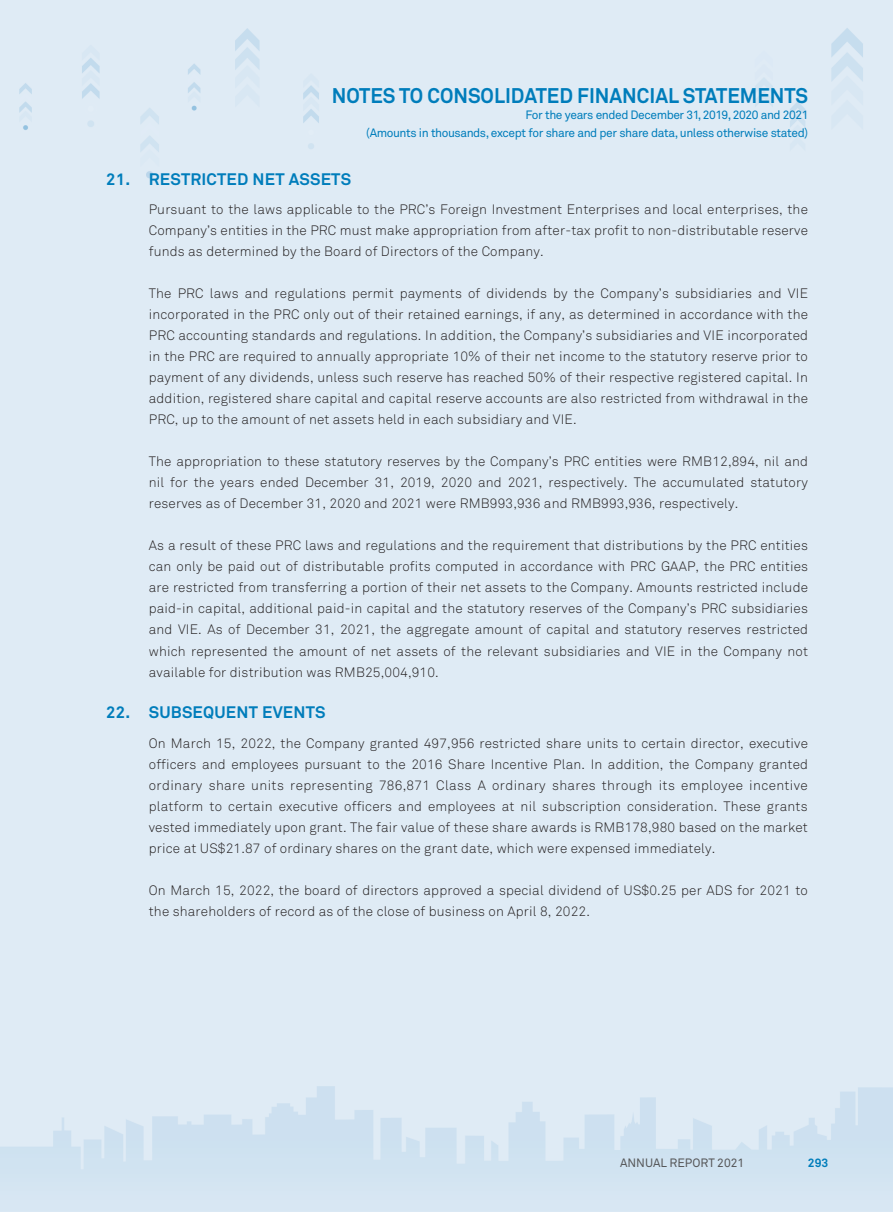
<style>
.page{position:relative;width:893px;height:1212px;background:#fff}
.page>*{position:absolute;margin:0;border:0;box-sizing:border-box;transform-origin:0 0}
.t1{font:700 21px "Akkurat Pro";color:#007dbb;scale:.95 1}
.t2{font:700 16.5px "Akkurat Pro";letter-spacing:.01em;color:#007dbb}
.t3{font:13.5px/21px "Akkurat Light Pro";letter-spacing:.01em;color:#231f20;text-align:justify}
.t4{font:12px/18px "Akkurat Pro";letter-spacing:-.035em;color:#007dbb;text-align:right}
.t5{font:12px "Akkurat Pro";color:#57585a}
.t6{font:700 12px "Akkurat Pro";color:#007dbb}
</style>
<div class="page">
<hr style="left:0;top:0;width:1px;height:1212px;background:#eaf1f8">
<h1 class="t1" style="left:332px;top:83px;width:503px">NOTES TO CONSOLIDATED FINANCIAL STATEMENTS</h1>
<p class="t4" style="left:366px;top:106px;width:444px">For the years ended December 31, 2019, 2020 and 2021<br>(Amounts in thousands, except for share and per share data, unless otherwise stated)</p>
<p class="t2" style="left:106px;top:169px;width:246px">21. RESTRICTED NET ASSETS</p>
<p class="t3" style="left:149px;top:199px;width:661px">Pursuant to the laws applicable to the PRC’s Foreign Investment Enterprises and local enterprises, the Company’s entities in the PRC must make appropriation from after-tax profit to non-distributable reserve funds as determined by the Board of Directors of the Company.</p>
<p class="t3" style="left:149px;top:283px;width:661px">The PRC laws and regulations permit payments of dividends by the Company’s subsidiaries and VIE incorporated in the PRC only out of their retained earnings, if any, as determined in accordance with the PRC accounting standards and regulations. In addition, the Company’s subsidiaries and VIE incorporated in the PRC are required to annually appropriate 10% of their net income to the statutory reserve prior to payment of any dividends, unless such reserve has reached 50% of their respective registered capital. In addition, registered share capital and capital reserve accounts are also restricted from withdrawal in the PRC, up to the amount of net assets held in each subsidiary and VIE.</p>
<p class="t3" style="left:149px;top:451px;width:661px">The appropriation to these statutory reserves by the Company’s PRC entities were RMB12,894, nil and nil for the years ended December 31, 2019, 2020 and 2021, respectively. The accumulated statutory reserves as of December 31, 2020 and 2021 were RMB993,936 and RMB993,936, respectively.</p>
<p class="t3" style="left:149px;top:535px;width:661px">As a result of these PRC laws and regulations and the requirement that distributions by the PRC entities can only be paid out of distributable profits computed in accordance with PRC GAAP, the PRC entities are restricted from transferring a portion of their net assets to the Company. Amounts restricted include paid-in capital, additional paid-in capital and the statutory reserves of the Company’s PRC subsidiaries and VIE. As of December 31, 2021, the aggregate amount of capital and statutory reserves restricted which represented the amount of net assets of the relevant subsidiaries and VIE in the Company not available for distribution was RMB25,004,910.</p>
<p class="t2" style="left:106px;top:702px;width:221px">22. SUBSEQUENT EVENTS</p>
<p class="t3" style="left:149px;top:733px;width:661px">On March 15, 2022, the Company granted 497,956 restricted share units to certain director, executive officers and employees pursuant to the 2016 Share Incentive Plan. In addition, the Company granted ordinary share units representing 786,871 Class A ordinary shares through its employee incentive platform to certain executive officers and employees at nil subscription consideration. These grants vested immediately upon grant. The fair value of these share awards is RMB178,980 based on the market price at US$21.87 of ordinary shares on the grant date, which were expensed immediately.</p>
<p class="t3" style="left:149px;top:880px;width:661px">On March 15, 2022, the board of directors approved a special dividend of US$0.25 per ADS for 2021 to the shareholders of record as of the close of business on April 8, 2022.</p>
<p class="t5" style="left:620px;top:1156px;width:126px">ANNUAL REPORT 2021</p>
<p class="t6" style="left:808px;top:1156px;width:22px">293</p>
</div>
